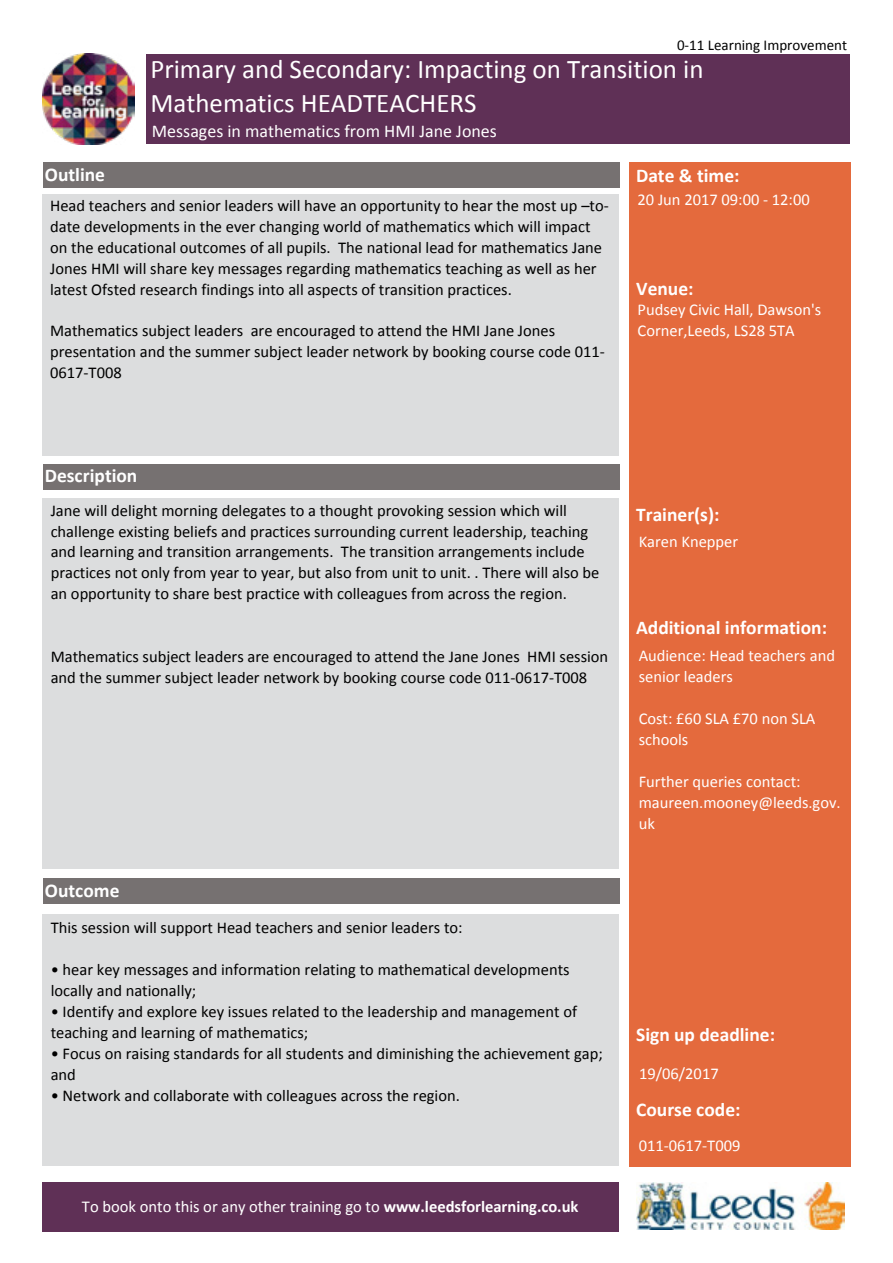
<style>
.page{position:relative;width:893px;height:1263px;background:#fff}
.page>*{position:absolute;margin:0;border:0;box-sizing:border-box;transform-origin:0 0}
.t1{font:27px/34.3px "Calibri";color:#fff}
.t2{font:700 19.5px "Calibri";color:#fff}
.t3{font:18px "Calibri";color:#fff}
.t4{font:16.5px/21px "Calibri";color:#000}
.t5{font:16.5px/21px "Calibri";color:#fff}
.t6{font:15px "Calibri";color:#000}
.s1{font-weight:700}
</style>
<div class="page">
<img style="left:43px;top:53px;width:92px;height:92px">
<div style="left:146px;top:55px;width:704px;height:89px;background:#5f3056"></div>
<div style="left:629px;top:162px;width:221px;height:1004px;background:#e46a3d"></div>
<div style="left:43px;top:162px;width:577px;height:26px;background:#767171"></div>
<div style="left:43px;top:464px;width:577px;height:25px;background:#767171"></div>
<div style="left:43px;top:878px;width:577px;height:26px;background:#767171"></div>
<div style="left:42px;top:1182px;width:577px;height:50px;background:#5f3056"></div>
<img style="left:637px;top:1182px;width:208px;height:47px">
<div style="left:43px;top:194px;width:576px;height:262px;background:#dcddde"></div>
<div style="left:43px;top:498px;width:576px;height:370px;background:#dcddde"></div>
<div style="left:43px;top:914px;width:576px;height:251px;background:#dcddde"></div>
<p class="t6" style="left:677px;top:36px;width:172px">0-11 Learning Improvement</p>
<h1 class="t1" style="left:150px;top:52px;width:555px">Primary and Secondary: Impacting on Transition in<br>Mathematics HEADTEACHERS</h1>
<p class="t2" style="left:45px;top:161px;width:62px">Outline</p>
<p class="t3" style="left:152px;top:119px;width:347px">Messages in mathematics from HMI Jane Jones</p>
<p class="t4" style="left:50px;top:195px;width:560px">Head teachers and senior leaders will have an opportunity to hear the most up –to&shy;date developments in the ever changing world of mathematics which will impact on the educational outcomes of all pupils. The national lead for mathematics Jane Jones HMI will share key messages regarding mathematics teaching as well as her latest Ofsted research findings into all aspects of transition practices.</p>
<p class="t4" style="left:50px;top:321px;width:556px">Mathematics subject leaders are encouraged to attend the HMI Jane Jones presentation and the summer subject leader network by booking course code 011-<br>0617-T008</p>
<p class="t2" style="left:636px;top:161px;width:105px">Date &amp; time:</p>
<p class="t5" style="left:637px;top:189px;width:174px">20 Jun 2017 09:00 - 12:00</p>
<p class="t2" style="left:636px;top:274px;width:59px">Venue:</p>
<p class="t5" style="left:637px;top:299px;width:185px">Pudsey Civic Hall, Dawson's<br>Corner,Leeds, LS28 5TA</p>
<p class="t2" style="left:45px;top:462px;width:94px">Description</p>
<p class="t4" style="left:51px;top:500px;width:550px">Jane will delight morning delegates to a thought provoking session which will challenge existing beliefs and practices surrounding current leadership, teaching and learning and transition arrangements. The transition arrangements include practices not only from year to year, but also from unit to unit. . There will also be an opportunity to share best practice with colleagues from across the region.</p>
<p class="t4" style="left:51px;top:646px;width:559px">Mathematics subject leaders are encouraged to attend the Jane Jones HMI session and the summer subject leader network by booking course code 011-0617-T008</p>
<p class="t2" style="left:45px;top:877px;width:76px">Outcome</p>
<p class="t4" style="left:51px;top:917px;width:413px">This session will support Head teachers and senior leaders to:</p>
<p class="t4" style="left:51px;top:959px;width:520px">• hear key messages and information relating to mathematical developments locally and nationally;</p>
<p class="t4" style="left:51px;top:1001px;width:528px">• Identify and explore key issues related to the leadership and management of teaching and learning of mathematics;</p>
<p class="t4" style="left:51px;top:1043px;width:554px">• Focus on raising standards for all students and diminishing the achievement gap; and</p>
<p class="t4" style="left:51px;top:1085px;width:411px">• Network and collaborate with colleagues across the region.</p>
<p class="t5" style="left:82px;top:1195px;width:498px">To book onto this or any other training go to <span class="s1">www.leedsforlearning.co.uk</span></p>
<p class="t2" style="left:636px;top:501px;width:85px">Trainer(s):</p>
<p class="t5" style="left:639px;top:531px;width:101px">Karen Knepper</p>
<p class="t2" style="left:636px;top:614px;width:192px">Additional information:</p>
<p class="t5" style="left:639px;top:645px;width:198px">Audience: Head teachers and senior leaders</p>
<p class="t5" style="left:639px;top:708px;width:178px">Cost: £60 SLA £70 non SLA schools</p>
<p class="t5" style="left:639px;top:771px;width:204px">Further queries contact: maureen.mooney@leeds.gov. uk</p>
<p class="t2" style="left:636px;top:1020px;width:140px">Sign up deadline:</p>
<p class="t5" style="left:639px;top:1063px;width:81px">19/06/2017</p>
<p class="t2" style="left:636px;top:1096px;width:106px">Course code:</p>
<p class="t5" style="left:639px;top:1134px;width:103px">011-0617-T009</p>
</div>
